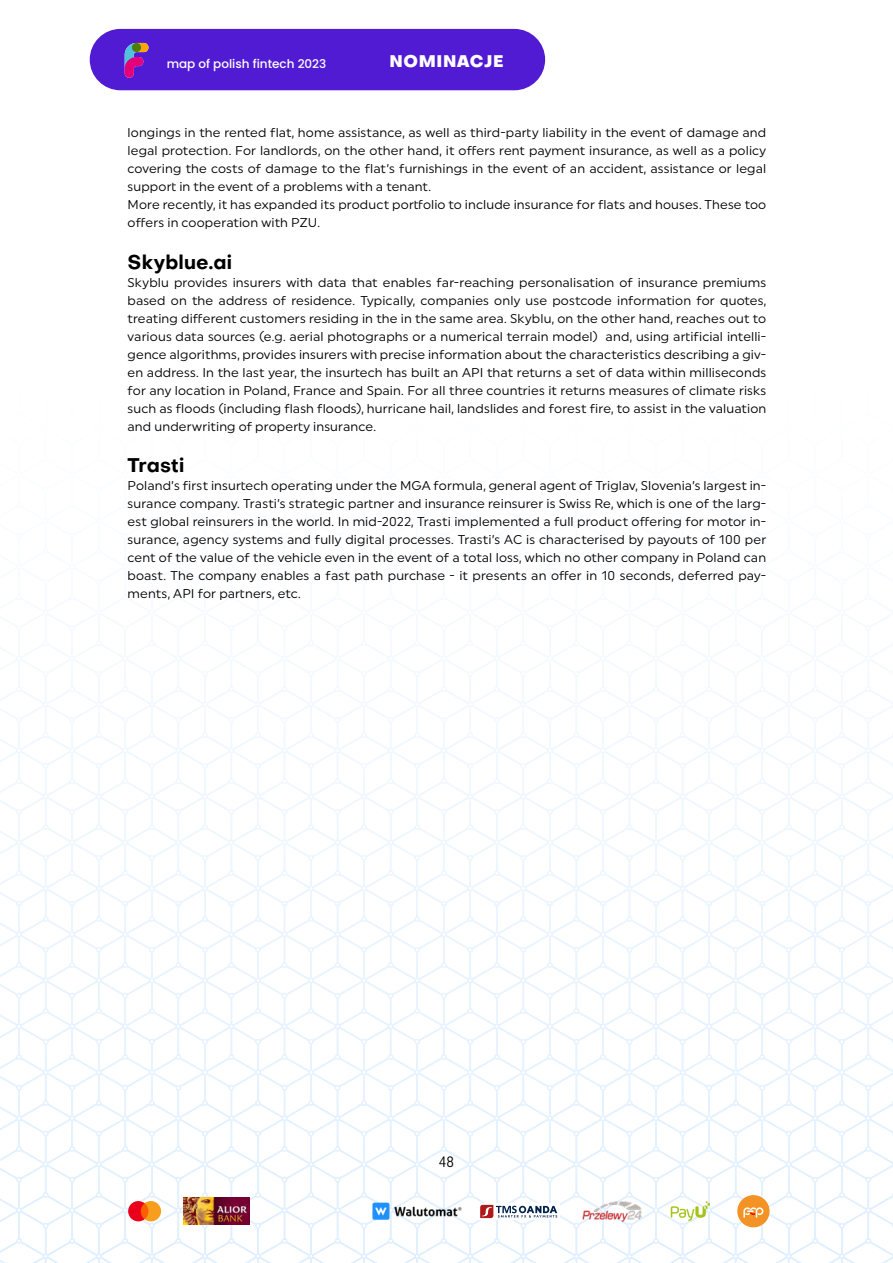
<style>
.page{position:relative;width:893px;height:1263px;background:#fff}
.page>*{position:absolute;margin:0;border:0;box-sizing:border-box;transform-origin:0 0}
.t1{font:700 19.5px "Objective";color:#000}
.t2{font:800 16.5px "Objective";letter-spacing:.035em;color:#fff}
.t3{font:15px "Uniform Condensed";color:#000}
.t4{font:12.75px/18px "Uniform";letter-spacing:.01em;color:#000;text-align:justify}
.t5{font:500 12px "Poppins";color:#fff}
</style>
<div class="page">
<svg style="left:597px;top:707px;width:296px;height:556px"></svg>
<svg style="left:0;top:718px;width:159px;height:545px"></svg>
<svg style="left:162px;top:28px;width:384px;height:63px"></svg>
<svg style="left:739px;top:675px;width:148px;height:32px"></svg>
<svg style="left:0;top:675px;width:597px;height:43px"></svg>
<svg style="left:159px;top:704px;width:438px;height:559px"></svg>
<div style="left:90px;top:29px;width:455px;height:61px;background:#511bd3;border-radius:31px"></div>
<svg style="left:89px;top:28px;width:73px;height:63px"></svg>
<img style="left:183px;top:1198px;width:67px;height:27px">
<svg style="left:128px;top:1201px;width:33px;height:20px"></svg>
<svg style="left:671px;top:1201px;width:39px;height:20px"></svg>
<img style="left:580px;top:1199px;width:63px;height:24px">
<div style="left:737px;top:1195px;width:33px;height:32px;background:#f39325;border-radius:50%"></div>
<svg style="left:743px;top:1207px;width:20px;height:10px"></svg>
<img style="left:364px;top:1194px;width:103px;height:34px">
<div style="left:477px;top:1203px;width:83px;height:16px;background:#fff"></div>
<svg style="left:480px;top:1205px;width:77px;height:13px"></svg>
<p class="t5" style="left:167px;top:56px;width:161px">map of polish fintech 2023</p>
<p class="t2" style="left:390px;top:48px;width:115px">NOMINACJE</p>
<p class="t4" style="left:128px;top:123px;width:640px;text-align:left">longings in the rented flat, home assistance, as well as third-party liability in the event of damage and legal protection. For landlords, on the other hand, it offers rent payment insurance, as well as a policy covering the costs of damage to the flat’s furnishings in the event of an accident, assistance or legal support in the event of a problems with a tenant.<br>More recently, it has expanded its product portfolio to include insurance for flats and houses. These too offers in cooperation with PZU.</p>
<h1 class="t1" style="left:128px;top:248px;width:106px">Skyblue.ai</h1>
<p class="t4" style="left:128px;top:273px;width:640px">Skyblu provides insurers with data that enables far-reaching personalisation of insurance premiums based on the address of residence. Typically, companies only use postcode information for quotes, treating different customers residing in the in the same area. Skyblu, on the other hand, reaches out to various data sources (e.g. aerial photographs or a numerical terrain model) and, using artificial intelli&shy;gence algorithms, provides insurers with precise information about the characteristics describing a giv&shy;en address. In the last year, the insurtech has built an API that returns a set of data within milliseconds for any location in Poland, France and Spain. For all three countries it returns measures of climate risks such as floods (including flash floods), hurricane hail, landslides and forest fire, to assist in the valuation and underwriting of property insurance.</p>
<h1 class="t1" style="left:128px;top:451px;width:59px">Trasti</h1>
<p class="t4" style="left:128px;top:476px;width:640px">Poland’s first insurtech operating under the MGA formula, general agent of Triglav, Slovenia’s largest in&shy;surance company. Trasti’s strategic partner and insurance reinsurer is Swiss Re, which is one of the larg&shy;est global reinsurers in the world. In mid-2022, Trasti implemented a full product offering for motor in&shy;surance, agency systems and fully digital processes. Trasti’s AC is characterised by payouts of 100 per cent of the value of the vehicle even in the event of a total loss, which no other company in Poland can boast. The company enables a fast path purchase - it presents an offer in 10 seconds, deferred pay&shy;ments, API for partners, etc.</p>
<p class="t3" style="left:439px;top:1153px;width:17px">48</p>
</div>
